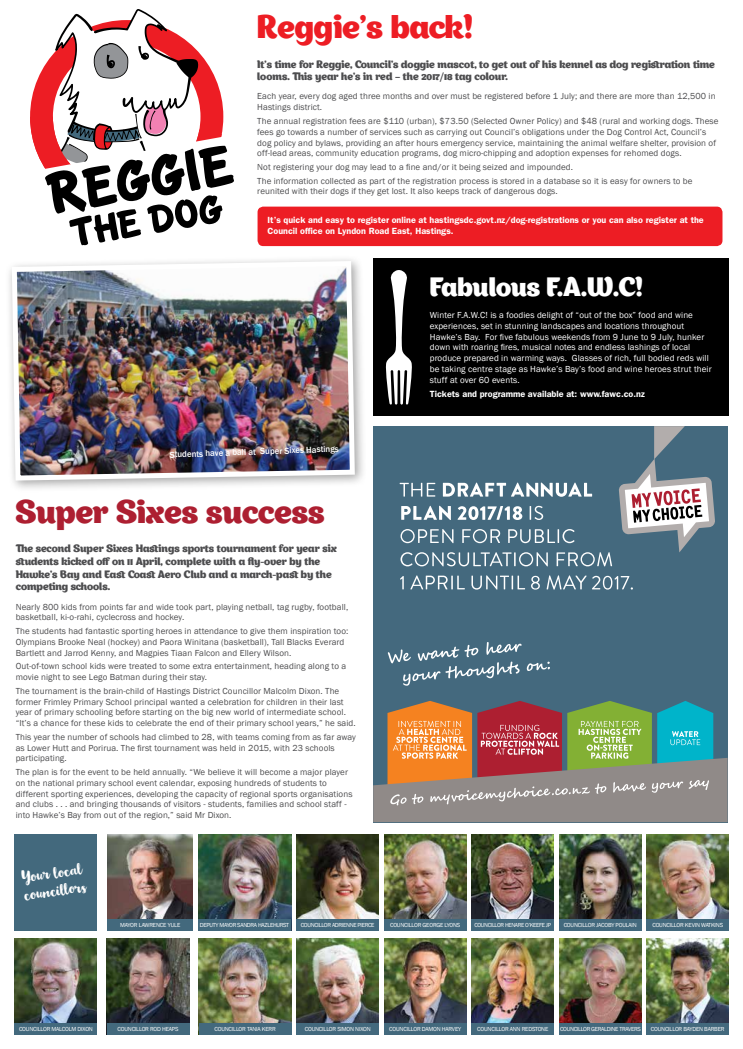
<style>
.page{position:relative;width:743px;height:1049px;background:#fff}
.page>*{position:absolute;margin:0;border:0;box-sizing:border-box;transform-origin:0 0}
.t1{font:32px "Appetite";color:#ad1f31}
.t2{font:32px "Appetite";color:#ed1d24}
.t3{font:26px "Appetite";letter-spacing:-.01em;color:#fff}
.t4{font:14.8px/17.8px "Wanderlust Gold";color:#fff}
.t5{font:10.5px/12.6px "Appetite";color:#4d4d4f}
.t6{font:9px/10.8px "Franklin Gothic";letter-spacing:.01em;color:#4d4d4f}
.t7{font:9px/10.8px "Franklin Gothic";letter-spacing:.01em;color:#fff}
.t8{font:600 9px/10.8px "Franklin Gothic";color:#fff}
.t9{font:500 9px "Franklin Gothic";color:#fff}
.t10{font:6px "Franklin Gothic";letter-spacing:-.03em;color:#fff}
.t11{font:6px "Franklin Gothic";letter-spacing:-.05em;color:#fff}
</style>
<div class="page">
<img style="left:108px;top:834px;width:85px;height:85px">
<div style="left:108px;top:919px;width:85px;height:12px;background:#43697d"></div>
<img style="left:297px;top:834px;width:82px;height:85px">
<div style="left:297px;top:919px;width:82px;height:12px;background:#43697d"></div>
<img style="left:384px;top:834px;width:82px;height:85px">
<div style="left:384px;top:919px;width:82px;height:12px;background:#43697d"></div>
<img style="left:472px;top:834px;width:82px;height:85px">
<div style="left:472px;top:919px;width:82px;height:12px;background:#43697d"></div>
<img style="left:559px;top:834px;width:82px;height:85px">
<div style="left:559px;top:919px;width:82px;height:12px;background:#43697d"></div>
<img style="left:646px;top:834px;width:83px;height:85px">
<div style="left:646px;top:919px;width:83px;height:12px;background:#43697d"></div>
<img style="left:14px;top:938px;width:82px;height:85px">
<div style="left:14px;top:1023px;width:82px;height:12px;background:#43697d"></div>
<img style="left:107px;top:938px;width:82px;height:85px">
<div style="left:107px;top:1023px;width:82px;height:12px;background:#43697d"></div>
<img style="left:198px;top:834px;width:93px;height:85px">
<div style="left:198px;top:919px;width:93px;height:12px;background:#43697d"></div>
<img style="left:297px;top:938px;width:82px;height:85px">
<div style="left:297px;top:1023px;width:82px;height:12px;background:#43697d"></div>
<img style="left:384px;top:938px;width:82px;height:85px">
<div style="left:384px;top:1023px;width:82px;height:12px;background:#43697d"></div>
<img style="left:471px;top:938px;width:83px;height:97px">
<div style="left:472px;top:1023px;width:82px;height:12px;background:#43697d"></div>
<img style="left:559px;top:938px;width:82px;height:85px">
<div style="left:559px;top:1023px;width:82px;height:12px;background:#43697d"></div>
<img style="left:646px;top:938px;width:82px;height:85px">
<div style="left:646px;top:1023px;width:82px;height:12px;background:#43697d"></div>
<img style="left:199px;top:938px;width:92px;height:85px">
<div style="left:199px;top:1023px;width:92px;height:12px;background:#43697d"></div>
<div style="left:14px;top:834px;width:83px;height:97px;background:#43697d"></div>
<div style="left:373px;top:426px;width:354px;height:275px;background:#44697e"></div>
<svg style="left:400px;top:575px;width:233px;height:15px"></svg>
<svg style="left:400px;top:552px;width:212px;height:14px"></svg>
<svg style="left:400px;top:529px;width:174px;height:14px"></svg>
<svg style="left:401px;top:506px;width:142px;height:14px"></svg>
<svg style="left:400px;top:483px;width:192px;height:14px"></svg>
<svg style="left:388px;top:642px;width:162px;height:44px"></svg>
<svg style="left:618px;top:426px;width:97px;height:126px"></svg>
<svg style="left:373px;top:701px;width:354px;height:121px"></svg>
<div style="left:257px;top:207px;width:465px;height:39px;background:#ed1d24;border-radius:6px"></div>
<svg style="left:30px;top:9px;width:204px;height:237px"></svg>
<div style="left:373px;top:258px;width:356px;height:157px;background:#000"></div>
<svg style="left:385px;top:270px;width:27px;height:135px"></svg>
<div style="left:5px;top:255px;width:362px;height:238px;background:#000;opacity:.35"></div>
<img style="left:9px;top:258px;width:348px;height:225px">
<h1 class="t2" style="left:257px;top:5px;width:217px">Reggie’s back!</h1>
<p class="t5" style="left:257px;top:58px;width:459px">It’s time for Reggie, Council’s doggie mascot, to get out of his kennel as dog registration time looms. This year he’s in red – the 2017/18 tag colour.</p>
<p class="t6" style="left:257px;top:91px;width:460px">Each year, every dog aged three months and over must be registered before 1 July; and there are more than 12,500 in<br>Hastings district.</p>
<p class="t6" style="left:257px;top:116px;width:463px">The annual registration fees are $110 (urban), $73.50 (Selected Owner Policy) and $48 (rural and working dogs. These fees go towards a number of services such as carrying out Council’s obligations under the Dog Control Act, Council’s dog policy and bylaws, providing an after hours emergency service, maintaining the animal welfare shelter, provision of off-lead areas, community education programs, dog micro-chipping and adoption expenses for rehomed dogs.</p>
<p class="t6" style="left:257px;top:160px;width:437px;line-height:13.6px">Not registering your dog may lead to a fine and/or it being seized and impounded.<br>The information collected as part of the registration process is stored in a database so it is easy for owners to be</p>
<p class="t6" style="left:257px;top:186px;width:302px">reunited with their dogs if they get lost. It also keeps track of dangerous dogs.</p>
<p class="t8" style="left:267px;top:214px;width:438px">It’s quick and easy to register online at hastingsdc.govt.nz/dog-registrations or you can also register at the<br>Council office on Lyndon Road East, Hastings.</p>
<p class="t9" style="left:169px;top:449px;width:171px;rotate:-2deg">Students have a ball at Super Sixes Hastings</p>
<h1 class="t1" style="left:16px;top:490px;width:310px">Super Sixes success</h1>
<p class="t5" style="left:16px;top:542px;width:323px">The second Super Sixes Hastings sports tournament for year six students kicked off on 11 April, complete with a fly-over by the Hawke’s Bay and East Coast Aero Club and a march-past by the competing schools.</p>
<p class="t6" style="left:16px;top:601px;width:334px">Nearly 800 kids from points far and wide took part, playing netball, tag rugby, football, basketball, ki-o-rahi, cyclecross and hockey.</p>
<p class="t6" style="left:16px;top:626px;width:334px">The students had fantastic sporting heroes in attendance to give them inspiration too:<br>Olympians Brooke Neal (hockey) and Paora Winitana (basketball), Tall Blacks Everard<br>Bartlett and Jarrod Kenny, and Magpies Tiaan Falcon and Ellery Wilson.</p>
<p class="t6" style="left:16px;top:661px;width:332px">Out-of-town school kids were treated to some extra entertainment, heading along to a movie night to see Lego Batman during their stay.</p>
<p class="t6" style="left:16px;top:685px;width:341px">The tournament is the brain-child of Hastings District Councillor Malcolm Dixon. The former Frimley Primary School principal wanted a celebration for children in their last year of primary schooling before starting on the big new world of intermediate school. “It’s a chance for these kids to celebrate the end of their primary school years,” he said.</p>
<p class="t6" style="left:16px;top:731px;width:342px">This year the number of schools had climbed to 28, with teams coming from as far away as Lower Hutt and Porirua. The first tournament was held in 2015, with 23 schools participating.</p>
<p class="t6" style="left:16px;top:767px;width:338px">The plan is for the event to be held annually. “We believe it will become a major player on the national primary school event calendar, exposing hundreds of students to different sporting experiences, developing the capacity of regional sports organisations and clubs . . . and bringing thousands of visitors - students, families and school staff - into Hawke’s Bay from out of the region,” said Mr Dixon.</p>
<h3 class="t4" style="left:21px;top:869px;width:64px;rotate:-8deg">Your local councillors</h3>
<h2 class="t3" style="left:430px;top:269px;width:214px">Fabulous F.A.W.C!</h2>
<p class="t7" style="left:430px;top:310px;width:283px">Winter F.A.W.C! is a foodies delight of “out of the box” food and wine experiences, set in stunning landscapes and locations throughout Hawke’s Bay. For five fabulous weekends from 9 June to 9 July, hunker down with roaring fires, musical notes and endless lashings of local produce prepared in warming ways. Glasses of rich, full bodied reds will be taking centre stage as Hawke’s Bay’s food and wine heroes strut their stuff at over 60 events.</p>
<p class="t8" style="left:430px;top:388px;width:216px">Tickets and programme available at: www.fawc.co.nz</p>
<p class="t10" style="left:120px;top:921px;width:62px">MAYOR LAWRENCE YULE</p>
<p class="t11" style="left:301px;top:921px;width:75px">COUNCILLOR ADRIENNE PIERCE</p>
<p class="t10" style="left:390px;top:921px;width:72px">COUNCILLOR GEORGE LYONS</p>
<p class="t11" style="left:474px;top:921px;width:78px">COUNCILLOR HENARE O’KEEFE JP</p>
<p class="t10" style="left:563px;top:921px;width:75px">COUNCILLOR JACOBY POULAIN</p>
<p class="t10" style="left:652px;top:921px;width:72px">COUNCILLOR KEVIN WATKINS</p>
<p class="t11" style="left:200px;top:921px;width:91px">DEPUTY MAYOR SANDRA HAZLEHURST</p>
<p class="t10" style="left:19px;top:1025px;width:75px">COUNCILLOR MALCOLM DIXON</p>
<p class="t10" style="left:117px;top:1025px;width:62px">COUNCILLOR ROD HEAPS</p>
<p class="t10" style="left:214px;top:1025px;width:63px">COUNCILLOR TANIA KERR</p>
<p class="t10" style="left:305px;top:1025px;width:67px">COUNCILLOR SIMON NIXON</p>
<p class="t10" style="left:389px;top:1025px;width:73px">COUNCILLOR DAMON HARVEY</p>
<p class="t10" style="left:477px;top:1025px;width:73px">COUNCILLOR ANN REDSTONE</p>
<p class="t11" style="left:560px;top:1025px;width:82px">COUNCILLOR GERALDINE TRAVERS</p>
<p class="t10" style="left:651px;top:1025px;width:75px">COUNCILLOR BAYDEN BARBER</p>
</div>
